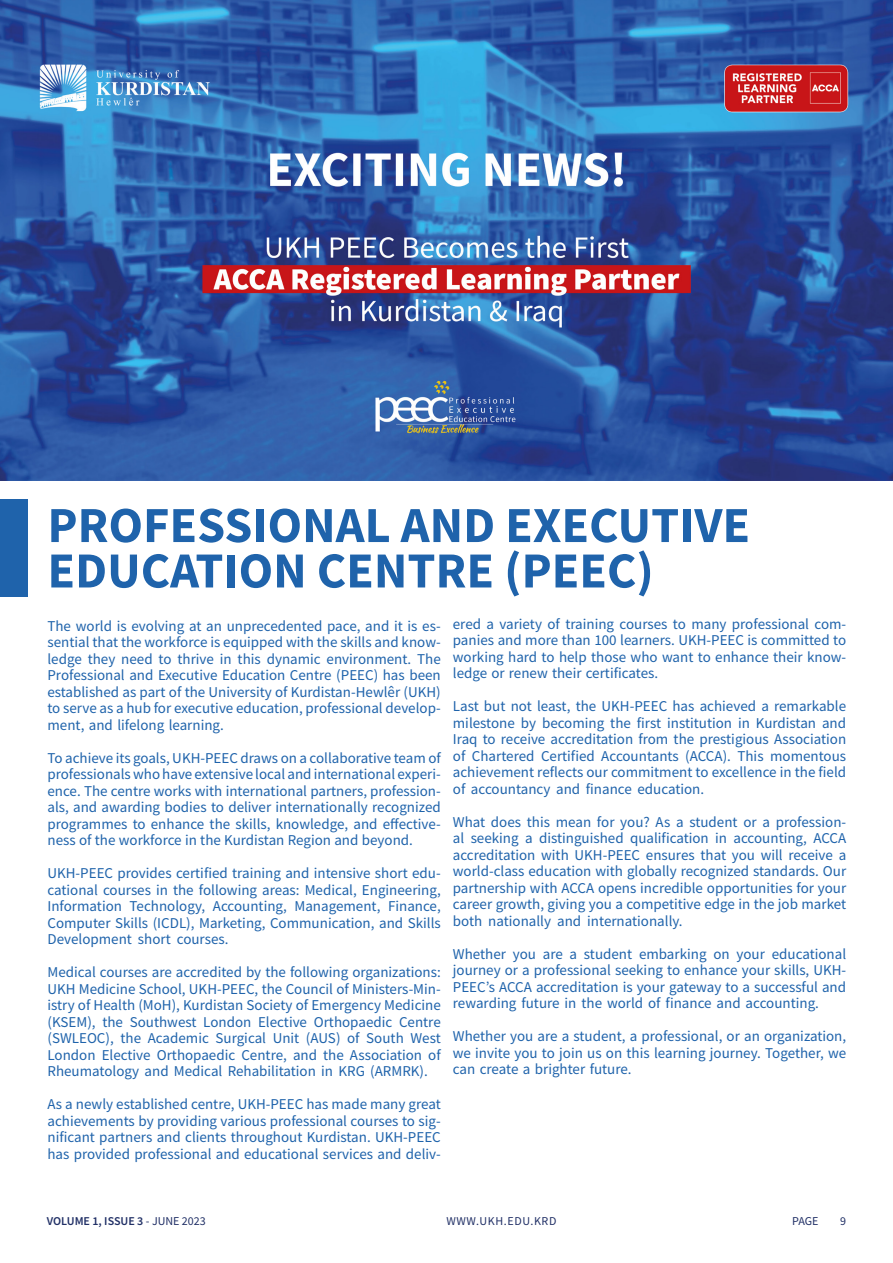
<style>
.page{position:relative;width:893px;height:1263px;background:#fff}
.page>*{position:absolute;margin:0;border:0;box-sizing:border-box;transform-origin:0 0}
.t1{font:700 50.4px "Source Sans Pro";color:#1f63ab}
.t2{font:15px/16.5px "Source Sans Pro";color:#1f63ab;text-align:justify}
.t3{font:600 12px "Source Sans Pro";color:#213066}
.t4{font:12px "Source Sans Pro";letter-spacing:.05em;color:#213066}
.s1{font-weight:400}
</style>
<div class="page">
<img style="left:0;top:0;width:893px;height:480px">
<div style="left:0;top:499px;width:28px;height:97px;background:#1f63ab"></div>
<p class="t1" style="left:47px;top:491px;width:704px">PROFESSIONAL AND EXECUTIVE</p>
<p class="t1" style="left:47px;top:537px;width:608px">EDUCATION CENTRE (PEEC(</p>
<p class="t2" style="left:47px;top:617px;width:395px">The world is evolving at an unprecedented pace, and isit es-</p>
<p class="t2" style="left:47px;top:667px;width:395px">Professional and Executive Education Centre (PEEC) has been established as part of the University of Kurdistan-Hewlêr (UKH(</p>
<p class="t2" style="left:47px;top:716px;width:178px">ment, and lifelong learning.</p>
<p class="t2" style="left:47px;top:634px;width:395px">sential that the workforce is equipped with the skills and know-</p>
<p class="t2" style="left:47px;top:650px;width:395px">ledge they need to thrive in this dynamic environment. The</p>
<p class="t2" style="left:47px;top:700px;width:395px">to serve as a hub for executive education, professional develop-</p>
<p class="t2" style="left:47px;top:749px;width:395px">To achieve its goals, UKH-PEEC draws on a collaborative team of</p>
<p class="t2" style="left:47px;top:799px;width:395px">als, and awarding bodies to deliver internationally recognized</p>
<p class="t2" style="left:47px;top:766px;width:395px">professionalswhohaveextensivelocalandinternationalexperi-</p>
<p class="t2" style="left:47px;top:782px;width:395px">ence. The centre works with international partners, profession-</p>
<p class="t2" style="left:47px;top:815px;width:395px">programmes to enhance the skills, knowledge, and effective-</p>
<p class="t2" style="left:47px;top:832px;width:367px">ness of the workforce in the Kurdistan Region and beyond.</p>
<p class="t2" style="left:47px;top:865px;width:395px">UKH-PEEC provides certified training and intensive short edu-</p>
<p class="t2" style="left:388px;top:898px;width:54px">Finance,</p>
<p class="t2" style="left:47px;top:881px;width:395px">cational courses in the following areas: Medical, Engineering,</p>
<p class="t2" style="left:47px;top:898px;width:395px;text-align:left">Information<br>Computer Skills (ICDL ,) Marketing, Communication, and Skills<br>Development short courses.</p>
<p class="t2" style="left:47px;top:964px;width:395px">Medical courses are accredited by the following organizations:</p>
<p class="t2" style="left:47px;top:997px;width:395px">istry of Health (MoH ,) Kurdistan Society of Emergency Medicine</p>
<p class="t2" style="left:130px;top:898px;width:77px">Technology,</p>
<p class="t2" style="left:213px;top:898px;width:75px">Accounting,</p>
<p class="t2" style="left:294px;top:898px;width:88px">Management,</p>
<p class="t2" style="left:47px;top:980px;width:395px">UKH Medicine School, UKH-PEEC, the Council of Ministers-Min-</p>
<p class="t2" style="left:47px;top:1013px;width:395px">(KSEM ,) the Southwest London Elective Orthopaedic Centre (SWLEOC ,) the Academic Surgical Unit (AUS) of South West London Elective Orthopaedic Centre, and the Association of Rheumatology and Medical Rehabilitation in KRG (ARMRK .(</p>
<p class="t2" style="left:47px;top:1096px;width:395px">As a newly established centre, UKH-PEEC has made many great</p>
<p class="t2" style="left:47px;top:1129px;width:395px">nificant partners and clients throughout Kurdistan. UKH-PEEC</p>
<p class="t2" style="left:47px;top:1112px;width:395px">achievements by providing various professional courses to sig-</p>
<p class="t2" style="left:47px;top:1145px;width:395px">has provided professional and educational services and deliv-</p>
<p class="t2" style="left:453px;top:615px;width:395px">ered a variety of training courses to many professional com-</p>
<p class="t2" style="left:453px;top:632px;width:395px">panies and more than 100 learners. UKH-PEEC is committed to</p>
<p class="t2" style="left:453px;top:648px;width:395px">working hard to help those who want to enhance their know-</p>
<p class="t2" style="left:453px;top:698px;width:395px">Last but not least, the UKH-PEEC has achieved a remarkable milestone by becoming the first institution in Kurdistan and Iraq to receive accreditation from the prestigious Association of Chartered Certified Accountants (ACCA .) This momentous achievement reflects our commitment to excellence in the field of accountancy and finance education.</p>
<p class="t2" style="left:453px;top:830px;width:395px">al seeking a distinguished qualification in accounting, ACCA</p>
<p class="t2" style="left:453px;top:665px;width:207px">ledge or renew their certificates.</p>
<p class="t2" style="left:453px;top:813px;width:395px">What does this mean for you? As a student or a profession-</p>
<p class="t2" style="left:453px;top:846px;width:395px">accreditation with UKH-PEEC ensures that you will receive a world-class education with globally recognized standards. Our partnership with ACCA opens incredible opportunities for your career growth, giving you a competitive edge in the job market both nationally and internationally.</p>
<p class="t2" style="left:772px;top:945px;width:76px">educational</p>
<p class="t2" style="left:453px;top:945px;width:55px">Whether</p>
<p class="t2" style="left:453px;top:978px;width:395px">PEEC s’ ACCA accreditation is your gateway to a successful and</p>
<p class="t2" style="left:584px;top:945px;width:50px">student</p>
<p class="t2" style="left:639px;top:945px;width:69px">embarking</p>
<p class="t2" style="left:513px;top:945px;width:25px">you</p>
<p class="t2" style="left:543px;top:945px;width:22px">are</p>
<p class="t2" style="left:570px;top:945px;width:9px">a</p>
<p class="t2" style="left:713px;top:945px;width:18px">on</p>
<p class="t2" style="left:736px;top:945px;width:30px">your</p>
<p class="t2" style="left:453px;top:962px;width:395px">journey or a professional seeking to enhance your skills, UKH-</p>
<p class="t2" style="left:453px;top:995px;width:368px">rewarding future in the world of finance and accounting.</p>
<p class="t2" style="left:453px;top:1028px;width:395px">Whether you are a student a, professional, or an organization, we invite you to join us on this learning journey. Together, we can create a brighter future.</p>
<p class="t3" style="left:47px;top:1213px;width:161px">VOLUME 1, ISSUE <span class="s1">-</span>3 <span class="s1">JUNE 2023</span></p>
<p class="t4" style="left:446px;top:1213px;width:111px">WWW.UKH.EDU.KRD</p>
<p class="t4" style="left:792px;top:1213px;width:28px">PAGE</p>
<p class="t4" style="left:840px;top:1213px;width:7px">9</p>
</div>
